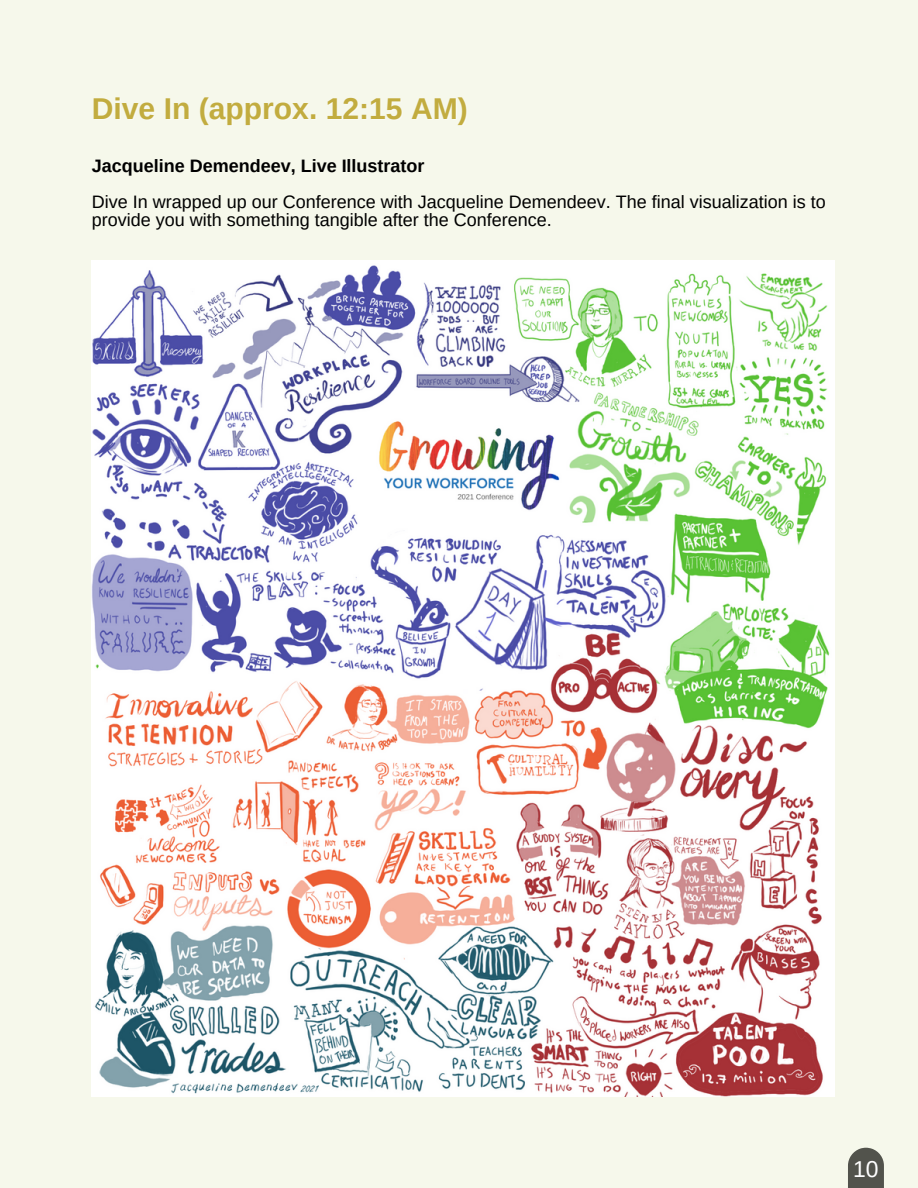
<style>
.page{position:relative;width:918px;height:1188px;background:#f6f8eb}
.page>*{position:absolute;margin:0;border:0;box-sizing:border-box;transform-origin:0 0}
.t1{font:700 30.15px "Arimo";color:#c2ac3f}
.t2{font:22.95px "Arimo";color:#fff}
.t3{font:18px/18px "Arimo";color:#000}
.t4{font:700 18px "Arimo";color:#000}
</style>
<div class="page">
<img style="left:92px;top:261px;width:742px;height:836px">
<svg style="left:848px;top:1148px;width:36px;height:40px"></svg>
<p class="t1" style="left:92px;top:92px;width:378px">Dive In (approx. 12:15 AM)</p>
<p class="t4" style="left:92px;top:156px;width:334px">Jacqueline Demendeev, Live Illustrator</p>
<p class="t3" style="left:92px;top:193px;width:735px">Dive In wrapped up our Conference with Jacqueline Demendeev. The final visualization is to provide you with something tangible after the Conference.</p>
<p class="t2" style="left:853px;top:1156px;width:27px">10</p>
</div>
